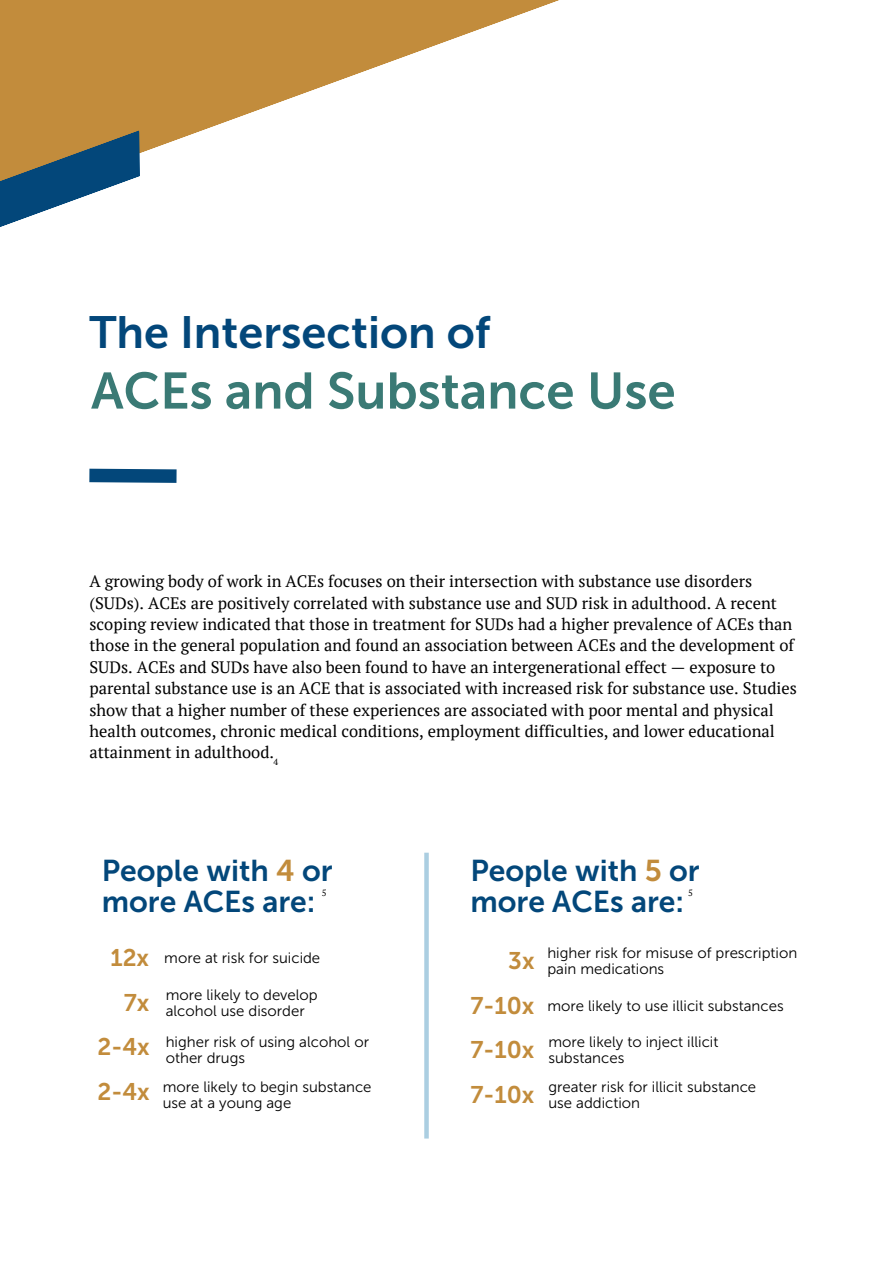
<style>
.page{position:relative;width:894px;height:1264px;background:#fff}
.page>*{position:absolute;margin:0;border:0;box-sizing:border-box;transform-origin:0 0}
.t1{font:51px "Museo Sans 700";color:#3a7a75}
.t2{font:45px "Museo Sans 700";color:#03477a}
.t3{font:30px/31.5px "Museo Sans 700";color:#03477a}
.t4{font:24px "Museo Sans 700";color:#c28c3c}
.t5{font:16.5px/21.3px "PT Serif";color:#000}
.t6{font:15px/15.8px "Museo Sans 300";color:#000}
.t7{font:9px "PT Serif";color:#000}
.s1{color:#c28c3c}
</style>
<div class="page">
<svg style="left:89px;top:468px;width:88px;height:15px"></svg>
<svg style="left:424px;top:852px;width:4px;height:286px"></svg>
<svg style="left:0;top:0;width:559px;height:153px;fill:#c28c3c"></svg>
<svg style="left:0;top:130px;width:140px;height:97px"></svg>
<h2 class="t2" style="left:89px;top:306px;width:402px">The Intersection of</h2>
<p class="t1" style="left:91px;top:360px;width:586px">ACEs and Substance Use</p>
<h1 class="t5" style="left:89px;top:570px;width:708px">A growing body of work in ACEs focuses on their intersection with substance use disorders (SUDs). ACEs are positively correlated with substance use and SUD risk in adulthood. A recent scoping review indicated that those in treatment for SUDs had a higher prevalence of ACEs than those in the general population and found an association between ACEs and the development of SUDs. ACEs and SUDs have also been found to have an intergenerational effect — exposure to parental substance use is an ACE that is associated with increased risk for substance use. Studies show that a higher number of these experiences are associated with poor mental and physical health outcomes, chronic medical conditions, employment difficulties, and lower educational attainment in adulthood.</h1>
<h4 class="t7" style="left:273px;top:755px;width:6px">4</h4>
<p class="t3" style="left:102px;top:854px;width:232px">People with <span class="s1">4</span> or more ACEs are:</p>
<p class="t3" style="left:470px;top:854px;width:230px">People with <span class="s1">5</span> or more ACEs are:</p>
<h3 class="t4" style="left:110px;top:943px;width:40px">12x</h3>
<p class="t4" style="left:124px;top:988px;width:27px">7x</p>
<h3 class="t4" style="left:97px;top:1032px;width:54px">2-4x</h3>
<p class="t4" style="left:97px;top:1077px;width:54px">2-4x</p>
<p class="t7" style="left:322px;top:886px;width:6px">5</p>
<h4 class="t7" style="left:688px;top:886px;width:6px">5</h4>
<p class="t6" style="left:547px;top:945px;width:251px">higher risk for misuse of prescription pain medications</p>
<p class="t4" style="left:508px;top:946px;width:28px">3x</p>
<h4 class="t6" style="left:164px;top:949px;width:157px">more at risk for suicide</h4>
<h4 class="t6" style="left:166px;top:987px;width:153px">more likely to develop</h4>
<p class="t6" style="left:166px;top:1002px;width:140px">alcohol use disorder</p>
<h4 class="t6" style="left:166px;top:1034px;width:205px">higher risk of using alcohol or other drugs</h4>
<p class="t6" style="left:163px;top:1079px;width:210px">more likely to begin substance use at a young age</p>
<p class="t4" style="left:470px;top:991px;width:65px">7-10x</p>
<h4 class="t6" style="left:547px;top:997px;width:238px">more likely to use illicit substances</h4>
<p class="t6" style="left:548px;top:1034px;width:171px">more likely to inject illicit substances</p>
<p class="t4" style="left:470px;top:1035px;width:65px">7-10x</p>
<h4 class="t4" style="left:470px;top:1080px;width:65px">7-10x</h4>
<h4 class="t6" style="left:548px;top:1079px;width:209px">greater risk for illicit substance use addiction</h4>
</div>
